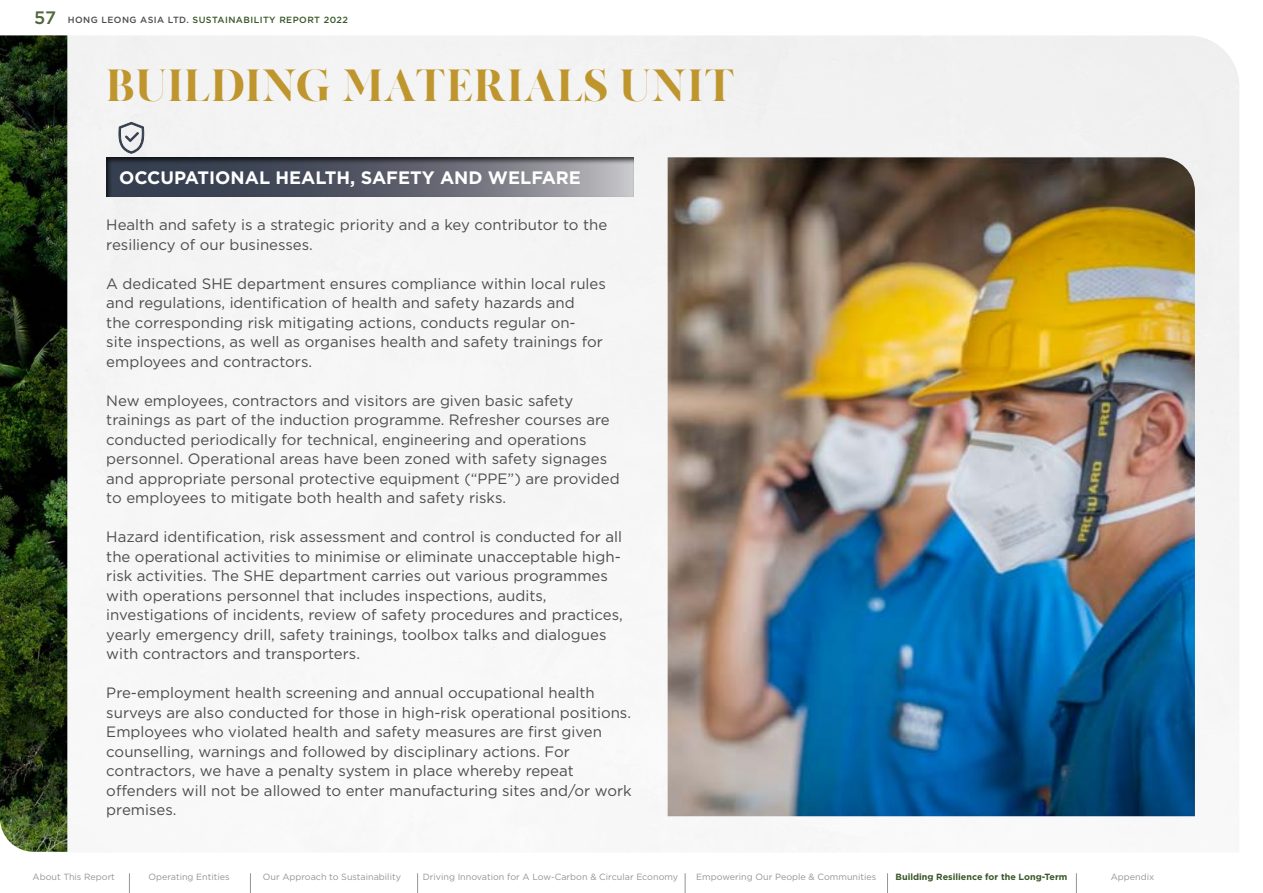
<style>
.page{position:relative;width:1263px;height:893px;background:#fff}
.page>*{position:absolute;margin:0;border:0;box-sizing:border-box;transform-origin:0 0}
.t1{font:900 45px "MADE Canvas";letter-spacing:.02em;color:#bf962d}
.t2{font:700 18px "Gotham";color:#fff}
.t3{font:15px/19.5px "Gotham";color:#4d4d4f}
.t4{font:9px "Gotham";color:#939598}
.t5{font:500 9px "Gotham";letter-spacing:.05em;color:#385728}
.t6{font:700 9px "Gotham";color:#385728}
.s1{font-size:18px;color:#50673a}
.s2{color:#4d4d4f}
</style>
<div class="page">
<img style="left:0;top:35px;width:67px;height:817px">
<div style="left:94px;top:144px;width:551px;height:55px;background:#000;opacity:.75"></div>
<img style="left:668px;top:157px;width:527px;height:659px">
<svg style="left:119px;top:115px;width:25px;height:39px"></svg>
<svg style="left:129px;top:873px;width:1px;height:20px"></svg>
<svg style="left:250px;top:873px;width:1px;height:20px"></svg>
<svg style="left:417px;top:873px;width:1px;height:20px"></svg>
<svg style="left:685px;top:873px;width:1px;height:20px"></svg>
<svg style="left:887px;top:873px;width:1px;height:20px"></svg>
<svg style="left:1076px;top:873px;width:1px;height:20px"></svg>
<p class="t5" style="left:34px;top:14px;width:316px"><span class="s1">57</span> <span class="s2">HONG LEONG ASIA LTD.</span> SUSTAINABILITY REPORT 2022</p>
<h1 class="t1" style="left:106px;top:61px;width:630px">BUILDING MATERIALS UNIT</h1>
<p class="t2" style="left:119px;top:166px;width:463px">OCCUPATIONAL HEALTH, SAFETY AND WELFARE</p>
<p class="t3" style="left:106px;top:215px;width:502px">Health and safety is a strategic priority and a key contributor to the resiliency of our businesses.</p>
<p class="t3" style="left:106px;top:273px;width:501px">A dedicated SHE department ensures compliance within local rules and regulations, identification of health and safety hazards and<br>the corresponding risk mitigating actions, conducts regular on-<br>site inspections, as well as organises health and safety trainings for employees and contractors.</p>
<p class="t3" style="left:106px;top:390px;width:515px">New employees, contractors and visitors are given basic safety trainings as part of the induction programme. Refresher courses are conducted periodically for technical, engineering and operations personnel. Operational areas have been zoned with safety signages and appropriate personal protective equipment (“PPE”) are provided to employees to mitigate both health and safety risks.</p>
<p class="t3" style="left:106px;top:527px;width:518px">Hazard identification, risk assessment and control is conducted for all the operational activities to minimise or eliminate unacceptable high&shy;risk activities. The SHE department carries out various programmes with operations personnel that includes inspections, audits, investigations of incidents, review of safety procedures and practices, yearly emergency drill, safety trainings, toolbox talks and dialogues with contractors and transporters.</p>
<p class="t3" style="left:106px;top:683px;width:527px">Pre-employment health screening and annual occupational health surveys are also conducted for those in high-risk operational positions.<br>Employees who violated health and safety measures are first given counselling, warnings and followed by disciplinary actions. For contractors, we have a penalty system in place whereby repeat offenders will not be allowed to enter manufacturing sites and/or work premises.</p>
<p class="t4" style="left:33px;top:871px;width:84px">About This Report</p>
<p class="t4" style="left:149px;top:871px;width:83px">Operating Entities</p>
<p class="t4" style="left:263px;top:871px;width:140px">Our Approach to Sustainability</p>
<p class="t4" style="left:423px;top:871px;width:257px">Driving Innovation for A Low-Carbon &amp; Circular Economy</p>
<p class="t4" style="left:696px;top:871px;width:181px">Empowering Our People &amp; Communities</p>
<p class="t6" style="left:895px;top:871px;width:173px">Building Resilience for the Long-Term</p>
<p class="t4" style="left:1111px;top:871px;width:45px">Appendix</p>
</div>
